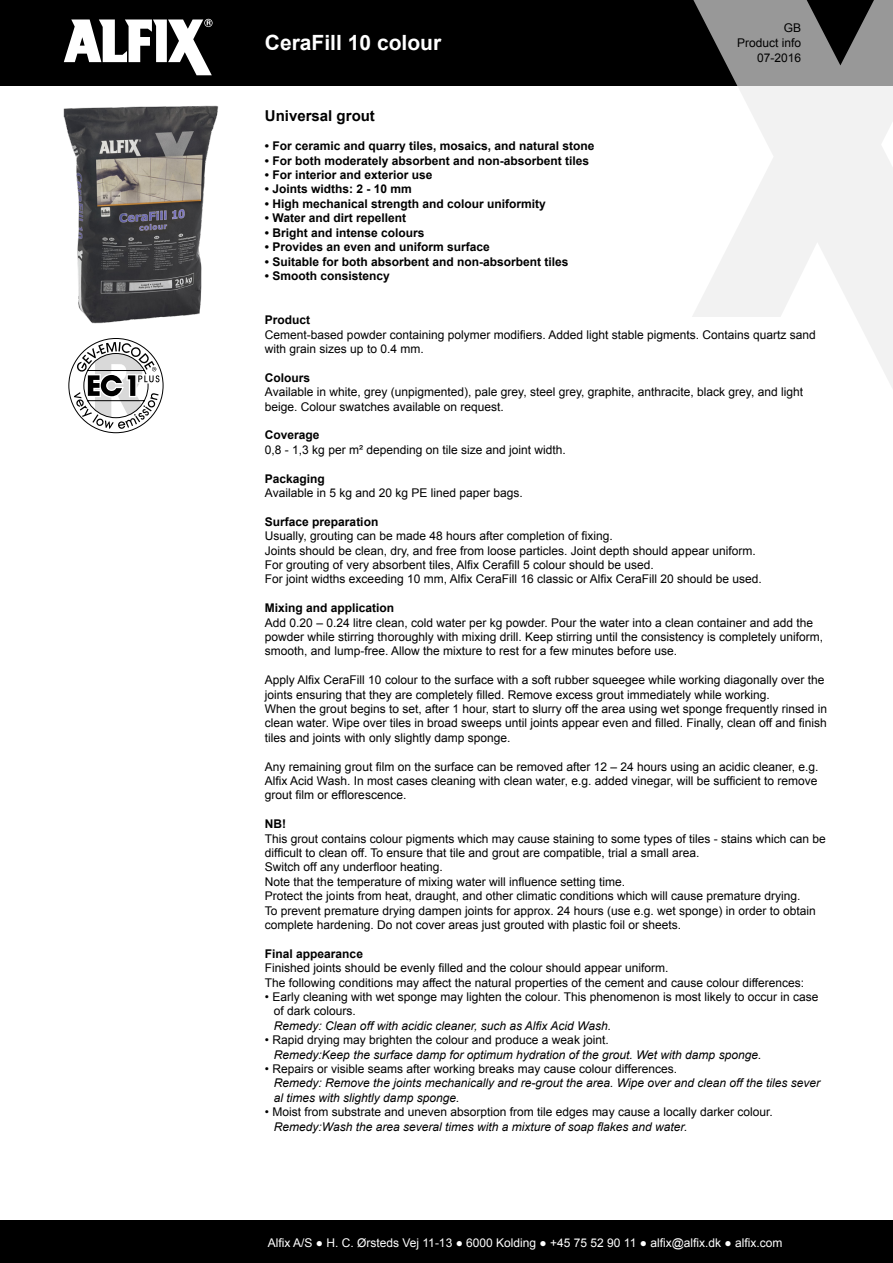
<style>
.page{position:relative;width:893px;height:1263px;background:#fff}
.page>*{position:absolute;margin:0;border:0;box-sizing:border-box;transform-origin:0 0}
.t1{font:700 21px "Arial";color:#fff}
.Brødtekst{font:700 15px "Arial";color:#000}
.Brødtekst-2{font:12px/14.4px "Arial";color:#000}
.Brødtekst-3{font:700 12px "Arial";color:#000}
.Brødtekst-4{font:italic 12px/14.4px "Arial";color:#000}
.t2{font:12px "Arial";color:#fff}
</style>
<div class="page">
<div style="left:0;top:0;width:893px;height:85px;background:#000"></div>
<div style="left:0;top:1220px;width:893px;height:43px;background:#000"></div>
<svg style="left:691px;top:0;width:202px;height:388px"></svg>
<svg style="left:64px;top:19px;width:149px;height:56px"></svg>
<img style="left:63px;top:105px;width:156px;height:219px">
<svg style="left:68px;top:338px;width:96px;height:95px"></svg>
<p class="t1" style="left:265px;top:29px;width:178px">CeraFill 10 colour</p>
<p class="Brødtekst-2" style="left:784px;top:21px;width:19px">GB</p>
<p class="Brødtekst-2" style="left:737px;top:36px;width:66px">Product info</p>
<p class="Brødtekst-2" style="left:757px;top:51px;width:46px">07-2016</p>
<p class="Brødtekst" style="left:265px;top:106px;width:112px">Universal grout</p>
<p class="Brødtekst-3" style="left:265px;top:138px;width:331px">• For ceramic and quarry tiles, mosaics, and natural stone</p>
<p class="Brødtekst-3" style="left:265px;top:152px;width:326px">• For both moderately absorbent and non-absorbent tiles</p>
<p class="Brødtekst-3" style="left:265px;top:167px;width:169px">• For interior and exterior use</p>
<p class="Brødtekst-3" style="left:265px;top:181px;width:148px">• Joints widths: 2 - 10 mm</p>
<p class="Brødtekst-3" style="left:265px;top:196px;width:282px">• High mechanical strength and colour uniformity</p>
<p class="Brødtekst-3" style="left:265px;top:210px;width:143px">• Water and dirt repellent</p>
<p class="Brødtekst-3" style="left:265px;top:224px;width:161px">• Bright and intense colours</p>
<p class="Brødtekst-3" style="left:265px;top:239px;width:226px">• Provides an even and uniform surface</p>
<p class="Brødtekst-3" style="left:265px;top:253px;width:305px">• Suitable for both absorbent and non-absorbent tiles</p>
<p class="Brødtekst-3" style="left:265px;top:268px;width:126px">• Smooth consistency</p>
<p class="Brødtekst-3" style="left:265px;top:312px;width:47px">Product</p>
<p class="Brødtekst-2" style="left:265px;top:327px;width:552px">Cement-based powder containing polymer modifiers. Added light stable pigments. Contains quartz sand with grain sizes up to 0.4 mm.</p>
<p class="Brødtekst-3" style="left:265px;top:369px;width:47px">Colours</p>
<p class="Brødtekst-2" style="left:265px;top:385px;width:540px">Available in white, grey (unpigmented), pale grey, steel grey, graphite, anthracite, black grey, and light beige. Colour swatches available on request.</p>
<p class="Brødtekst-3" style="left:265px;top:427px;width:56px">Coverage</p>
<p class="Brødtekst-2" style="left:265px;top:442px;width:302px">0,8 - 1,3 kg per m² depending on tile size and joint width.</p>
<p class="Brødtekst-3" style="left:265px;top:470px;width:62px">Packaging</p>
<p class="Brødtekst-2" style="left:265px;top:486px;width:259px">Available in 5 kg and 20 kg PE lined paper bags.</p>
<p class="Brødtekst-3" style="left:265px;top:513px;width:115px">Surface preparation</p>
<p class="Brødtekst-2" style="left:265px;top:529px;width:349px">Usually, grouting can be made 48 hours after completion of fixing.</p>
<p class="Brødtekst-2" style="left:265px;top:543px;width:492px">Joints should be clean, dry, and free from loose particles. Joint depth should appear uniform.</p>
<p class="Brødtekst-2" style="left:265px;top:558px;width:390px">For grouting of very absorbent tiles, Alfix Cerafill 5 colour should be used.</p>
<p class="Brødtekst-2" style="left:265px;top:572px;width:498px">For joint widths exceeding 10 mm, Alfix CeraFill 16 classic or Alfix CeraFill 20 should be used.</p>
<p class="Brødtekst-3" style="left:265px;top:600px;width:131px">Mixing and application</p>
<p class="Brødtekst-2" style="left:265px;top:615px;width:560px">Add 0.20 – 0.24 litre clean, cold water per kg powder. Pour the water into a clean container and add the powder while stirring thoroughly with mixing drill. Keep stirring until the consistency is completely uniform, smooth, and lump-free. Allow the mixture to rest for a few minutes before use.</p>
<p class="Brødtekst-2" style="left:265px;top:673px;width:561px">Apply Alfix CeraFill 10 colour to the surface with a soft rubber squeegee while working diagonally over the joints ensuring that they are completely filled. Remove excess grout immediately while working.</p>
<p class="Brødtekst-2" style="left:265px;top:702px;width:564px;text-align:justify">When the grout begins to set, after 1 hour, start to slurry off the area using wet sponge frequently rinsed in clean water. Wipe over tiles in broad sweeps until joints appear even and filled. Finally, clean off and finish tiles and joints with only slightly damp sponge.</p>
<p class="Brødtekst-2" style="left:265px;top:759px;width:555px;text-align:justify">Any remaining grout film on the surface can be removed after 12 – 24 hours using an acidic cleaner, e.g.<br>Alfix Acid Wash. In most cases cleaning with clean water, e.g. added vinegar, will be sufficient to remove grout film or efflorescence.</p>
<p class="Brødtekst-3" style="left:265px;top:816px;width:23px">NB!</p>
<p class="Brødtekst-2" style="left:265px;top:831px;width:562px">This grout contains colour pigments which may cause staining to some types of tiles - stains which can be difficult to clean off. To ensure that tile and grout are compatible, trial a small area.</p>
<p class="Brødtekst-2" style="left:265px;top:860px;width:179px">Switch off any underfloor heating.</p>
<p class="Brødtekst-2" style="left:265px;top:874px;width:362px">Note that the temperature of mixing water will influence setting time.</p>
<p class="Brødtekst-2" style="left:265px;top:889px;width:552px">Protect the joints from heat, draught, and other climatic conditions which will cause premature drying.<br>To prevent premature drying dampen joints for approx. 24 hours (use e.g. wet sponge) in order to obtain complete hardening. Do not cover areas just grouted with plastic foil or sheets.</p>
<p class="Brødtekst-3" style="left:265px;top:945px;width:100px">Final appearance</p>
<p class="Brødtekst-2" style="left:265px;top:961px;width:405px">Finished joints should be evenly filled and the colour should appear uniform.</p>
<p class="Brødtekst-2" style="left:265px;top:975px;width:541px">The following conditions may affect the natural properties of the cement and cause colour differences:</p>
<p class="Brødtekst-2" style="left:274px;top:990px;width:546px;text-indent:-9px">• Early cleaning with wet sponge may lighten the colour. This phenomenon is most likely to occur in case of dark colours.</p>
<p class="Brødtekst-4" style="left:274px;top:1018px;width:339px">Remedy: Clean off with acidic cleaner, such as Alfix Acid Wash.</p>
<p class="Brødtekst-2" style="left:265px;top:1033px;width:345px">• Rapid drying may brighten the colour and produce a weak joint.</p>
<p class="Brødtekst-4" style="left:274px;top:1047px;width:489px">Remedy:Keep the surface damp for optimum hydration of the grout. Wet with damp sponge.</p>
<p class="Brødtekst-2" style="left:265px;top:1062px;width:414px">• Repairs or visible seams after working breaks may cause colour differences.</p>
<p class="Brødtekst-4" style="left:274px;top:1076px;width:548px">Remedy: Remove the joints mechanically and re-grout the area. Wipe over and clean off the tiles sever al times with slightly damp sponge.</p>
<p class="Brødtekst-2" style="left:265px;top:1105px;width:509px">• Moist from substrate and uneven absorption from tile edges may cause a locally darker colour.</p>
<p class="Brødtekst-4" style="left:274px;top:1119px;width:415px">Remedy:Wash the area several times with a mixture of soap flakes and water.</p>
<p class="t2" style="left:268px;top:1235px;width:516px">Alfix A/S ● H. C. Ørsteds Vej 11-13 ● 6000 Kolding ● +45 75 52 90 11 ● alfix@alfix.dk ● alfix.com</p>
</div>
